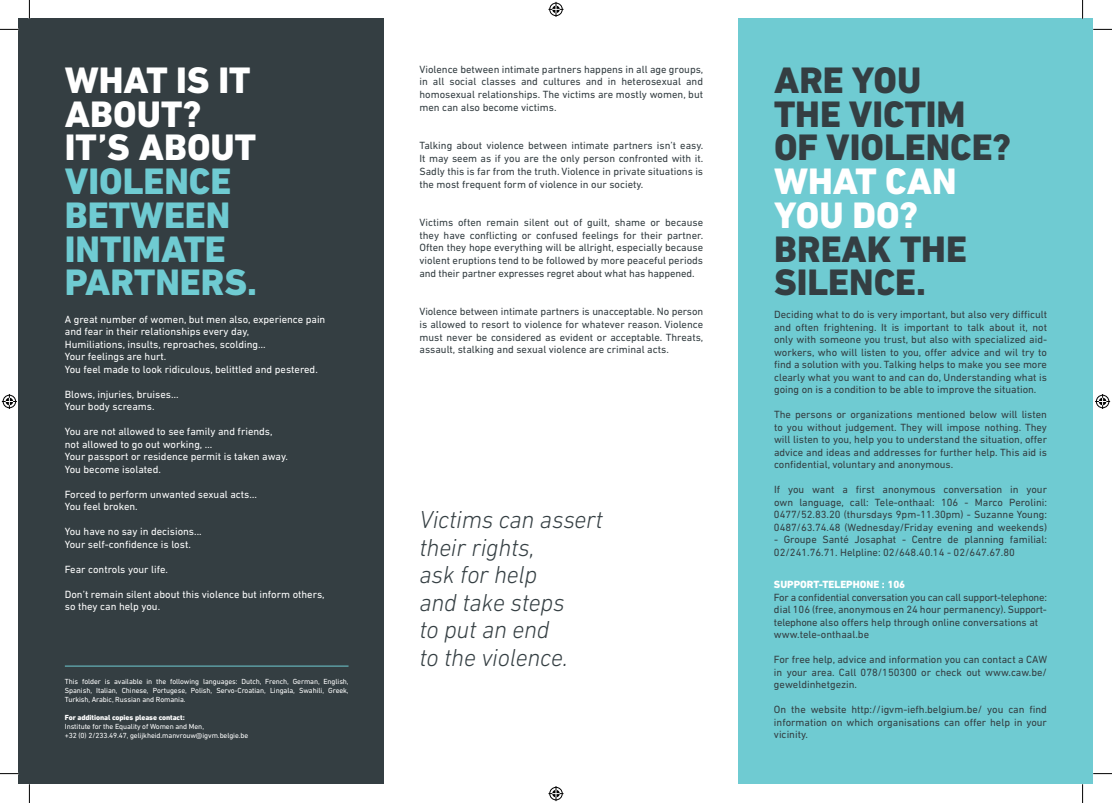
<style>
.page{position:relative;width:1112px;height:803px;background:#fff}
.page>*{position:absolute;margin:0;border:0;box-sizing:border-box;transform-origin:0 0}
.t1{font:800 37.5px/33.8px "DIN Next LT Pro";color:#343e42}
.t2{font:800 37.5px/33.8px "DIN Next LT Pro";color:#fff}
.t3{font:800 37.5px/33.8px "DIN Next LT Pro";color:#6fcbd2}
.t4{font:italic 300 25px/27.5px "DIN Next LT Pro";letter-spacing:-.01em;color:#343e42}
.t5{font:10.62px/12.5px "DIN Next LT Pro";color:#343e42;text-align:justify}
.t6{font:10.62px/12.5px "DIN Next LT Pro";color:#fff}
.t7{font:800 10.62px "DIN Next LT Pro";color:#fff}
.t8{font:7.5px/9px "DIN Next LT Pro";letter-spacing:-.01em;color:#fff;text-align:justify}
.t9{font:800 7.5px "DIN Next LT Pro";color:#fff}
</style>
<div class="page">
<div style="left:19px;top:19px;width:365px;height:765px;background:#343e42"></div>
<div style="left:738px;top:19px;width:354px;height:765px;background:#6fcbd2"></div>
<hr style="left:65px;top:666px;width:283px;height:1px;background:#6fcbd2">
<svg style="left:0;top:29px;width:19px;height:1px"></svg>
<svg style="left:1092px;top:29px;width:19px;height:1px"></svg>
<svg style="left:0;top:773px;width:19px;height:1px"></svg>
<svg style="left:1092px;top:773px;width:19px;height:1px"></svg>
<svg style="left:29px;top:0;width:1px;height:19px"></svg>
<svg style="left:29px;top:784px;width:1px;height:19px"></svg>
<svg style="left:1081px;top:0;width:2px;height:19px"></svg>
<svg style="left:1082px;top:784px;width:1px;height:19px"></svg>
<svg style="left:548px;top:2px;width:15px;height:15px"></svg>
<svg style="left:548px;top:786px;width:15px;height:15px"></svg>
<svg style="left:2px;top:394px;width:15px;height:15px"></svg>
<svg style="left:1095px;top:394px;width:14px;height:15px"></svg>
<h1 class="t2" style="left:65px;top:63px;width:193px">WHAT IS IT<br>ABOUT?<br>IT’S ABOUT</h1>
<h1 class="t3" style="left:65px;top:165px;width:193px">VIOLENCE<br>BETWEEN<br>INTIMATE<br>PARTNERS.</h1>
<p class="t6" style="left:65px;top:313px;width:262px">A great number of women, but men also, experience pain and fear in their relationships every day,<br>Humiliations, insults, reproaches, scolding…<br>Your feelings are hurt.<br>You feel made to look ridiculous, belittled and pestered.</p>
<p class="t6" style="left:65px;top:388px;width:115px">Blows, injuries, bruises…<br>Your body screams.</p>
<p class="t6" style="left:65px;top:425px;width:224px">You are not allowed to see family and friends, not allowed to go out working, …<br>Your passport or residence permit is taken away.<br>You become isolated.</p>
<p class="t6" style="left:65px;top:488px;width:194px">Forced to perform unwanted sexual acts…<br>You feel broken.</p>
<p class="t6" style="left:65px;top:525px;width:138px">You have no say in decisions...<br>Your self-confidence is lost.</p>
<p class="t6" style="left:65px;top:563px;width:105px">Fear controls your life.</p>
<p class="t6" style="left:65px;top:588px;width:261px">Don’t remain silent about this violence but inform others, so they can help you.</p>
<p class="t8" style="left:65px;top:677px;width:285px">This folder is available in the following languages: Dutch, French, German, English, Spanish, Italian, Chinese, Portugese, Polish, Servo-Croatian, Lingala, Swahili, Greek, Turkish, Arabic, Russian and Romania.</p>
<p class="t9" style="left:65px;top:713px;width:121px">FOR ADDITIONAL COPIES PLEASE CONTACT:</p>
<p class="t8" style="left:65px;top:722px;width:185px">Institute for the Equality of Women and Men,<br>+32 (0) 2/233.49.47, gelijkheid.manvrouw@igvm.belgie.be</p>
<p class="t5" style="left:419px;top:63px;width:285px">Violence between intimate partners happens in all age groups, in all social classes and cultures and in heterosexual and homosexual relationships. The victims are mostly women, but men can also become victims.</p>
<p class="t5" style="left:419px;top:139px;width:285px">Talking about violence between intimate partners isn’t easy.<br>It may seem as if you are the only person confronted with it.<br>Sadly this is far from the truth. Violence in private situations is the most frequent form of violence in our society.</p>
<p class="t5" style="left:419px;top:216px;width:285px">Victims often remain silent out of guilt, shame or because they have conflicting or confused feelings for their partner.<br>Often they hope everything will be allright, especially because violent eruptions tend to be followed by more peaceful periods and their partner expresses regret about what has happened.</p>
<p class="t5" style="left:419px;top:305px;width:285px">Violence between intimate partners is unacceptable. No person is allowed to resort to violence for whatever reason. Violence must never be considered as evident or acceptable. Threats, assault, stalking and sexual violence are criminal acts.</p>
<h2 class="t4" style="left:419px;top:506px;width:185px">Victims can assert their rights,<br>ask for help<br>and take steps<br>to put an end<br>to the violence.</h2>
<h1 class="t1" style="left:773px;top:63px;width:238px">ARE YOU<br>THE VICTIM<br>OF VIOLENCE?</h1>
<h1 class="t2" style="left:773px;top:165px;width:184px">WHAT CAN<br>YOU DO?</h1>
<h1 class="t1" style="left:773px;top:232px;width:194px">BREAK THE<br>SILENCE.</h1>
<p class="t5" style="left:773px;top:308px;width:274px">Deciding what to do is very important, but also very difficult and often frightening. It is important to talk about it, not only with someone you trust, but also with specialized aid&shy;workers, who will listen to you, offer advice and wil try to find a solution with you. Talking helps to make you see more clearly what you want to and can do, Understanding what is going on is a condition to be able to improve the situation.</p>
<p class="t5" style="left:773px;top:408px;width:274px">The persons or organizations mentioned below will listen to you without judgement. They will impose nothing. They will listen to you, help you to understand the situation, offer advice and ideas and addresses for further help. This aid is confidential, voluntary and anonymous.</p>
<p class="t5" style="left:773px;top:483px;width:274px">If you want a first anonymous conversation in your own language, call: Tele-onthaal: 106 - Marco Perolini:<br>0477/52.83.20 (thursdays 9pm-11.30pm) - Suzanne Young:<br>0487/63.74.48 (Wednesday/Friday evening and weekends)</p>
<p class="t5" style="left:773px;top:533px;width:274px">- Groupe Santé Josaphat - Centre de planning familial:<br>02/241.76.71. Helpline: 02/648.40.14 - 02/647.67.80</p>
<p class="t7" style="left:773px;top:578px;width:133px">SUPPORT-TELEPHONE : 106</p>
<p class="t5" style="left:773px;top:590px;width:274px;text-align:left">For a confidential conversation you can call support-telephone: dial 106 (free, anonymous en 24 hour permanency). Support&shy;telephone also offers help through online conversations at www.tele-onthaal.be</p>
<p class="t5" style="left:773px;top:653px;width:275px">For free help, advice and information you can contact a CAW in your area. Call 078/150300 or check out www.caw.be/ geweldinhetgezin.</p>
<p class="t5" style="left:773px;top:703px;width:274px">On the website http://igvm-iefh.belgium.be/ you can find information on which organisations can offer help in your vicinity.</p>
</div>
